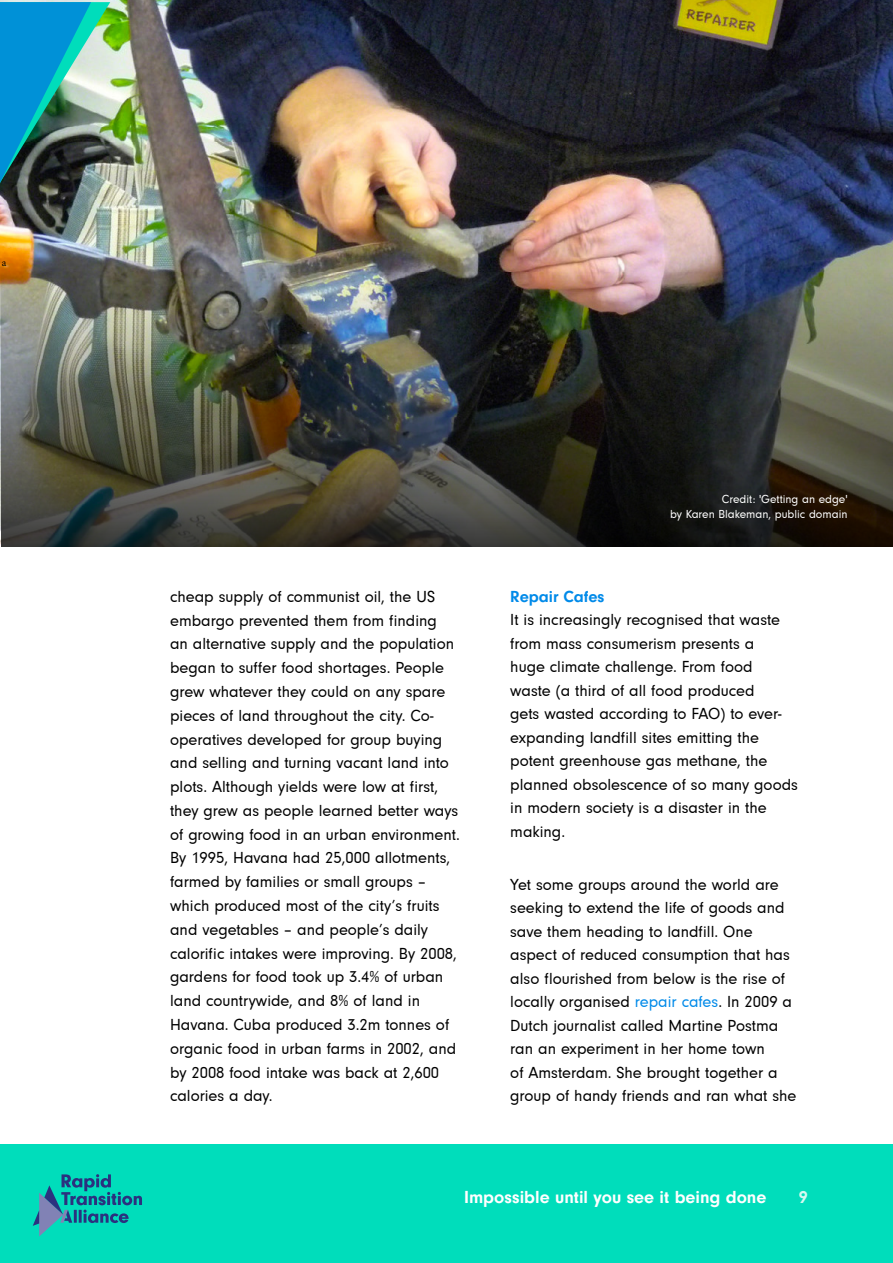
<style>
.page{position:relative;width:893px;height:1263px;background:#fff}
.page>*{position:absolute;margin:0;border:0;box-sizing:border-box;transform-origin:0 0}
.t1{font:700 18px "Neuzeit Gro";color:#fff}
.t2{font:700 18px "Neuzeit Gro";color:#d5f9f1}
.t3{font:16.5px/23.9px "Neuzeit Gro";color:#000}
.t4{font:700 16.5px "Neuzeit Gro";color:#008ae9}
.t5{font:12px/15px "Neuzeit Gro";color:#fff;text-align:right}
.t6{font:10.5px "Minion Pro";color:#000}
.s1{color:#008ae9}
</style>
<div class="page">
<div style="left:0;top:1144px;width:893px;height:119px;background:#0db"></div>
<svg style="left:33px;top:1174px;width:109px;height:62px"></svg>
<img style="left:0;top:0;width:893px;height:546px">
<img style="left:2px;top:259px;width:891px;height:287px">
<img style="left:0;top:0;width:110px;height:183px">
<p class="t6" style="left:2px;top:256px;width:6px">a</p>
<p class="t5" style="left:670px;top:491px;width:179px">Credit: 'Getting an edge'<br>by Karen Blakeman, public domain</p>
<p class="t3" style="left:170px;top:585px;width:291px">cheap supply of communist oil, the US embargo prevented them from finding<br>an alternative supply and the population began to suffer food shortages. People grew whatever they could on any spare pieces of land throughout the city. Co&shy;operatives developed for group buying and selling and turning vacant land into plots. Although yields were low at first, they grew as people learned better ways of growing food in an urban environment.<br>By 1995, Havana had 25,000 allotments, farmed by families or small groups – which produced most of the city’s fruits and vegetables – and people’s daily calorific intakes were improving. By 2008, gardens for food took up 3.4% of urban land countrywide, and 8% of land in Havana. Cuba produced 3.2m tonnes of organic food in urban farms in 2002, and by 2008 food intake was back at 2,600 calories a day.</p>
<p class="t4" style="left:510px;top:587px;width:96px">Repair Cafes</p>
<p class="t3" style="left:510px;top:608px;width:289px">It is increasingly recognised that waste from mass consumerism presents a<br>huge climate challenge. From food<br>waste (a third of all food produced<br>gets wasted according to FAO) to ever&shy;expanding landfill sites emitting the potent greenhouse gas methane, the planned obsolescence of so many goods in modern society is a disaster in the making.</p>
<p class="t3" style="left:510px;top:873px;width:288px">Yet some groups around the world are seeking to extend the life of goods and save them heading to landfill. One aspect of reduced consumption that has also flourished from below is the rise of locally organised <span class="s1">repair cafes</span>. In 2009 a Dutch journalist called Martine Postma ran an experiment in her home town<br>of Amsterdam. She brought together a group of handy friends and ran what she</p>
<p class="t1" style="left:464px;top:1187px;width:304px">Impossible until you see it being done</p>
<p class="t2" style="left:799px;top:1187px;width:10px">9</p>
</div>
